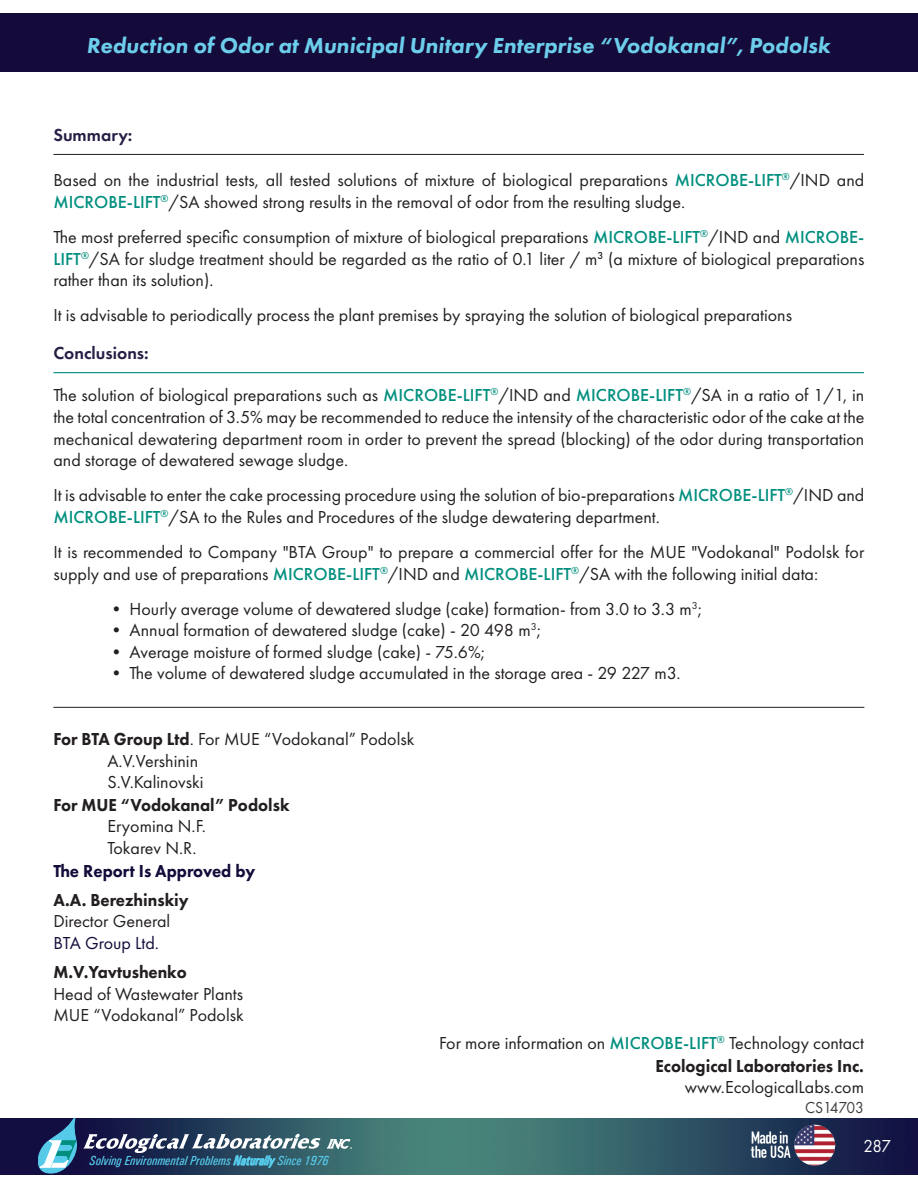
<style>
.page{position:relative;width:918px;height:1188px;background:#fff}
.page>*{position:absolute;margin:0;border:0;box-sizing:border-box;transform-origin:0 0}
.t1{font:italic 800 22.5px "Futura PT";color:#6cceeb}
.t2{font:18px/21.6px "Futura PT";color:#231f20}
.t3{font:800 18px "Futura PT";color:#231f20;scale:.94 1}
.t4{font:800 18px "Futura PT";color:#140b3a;scale:.94 1}
.t5{font:600 18px "Futura PT";color:#271d45}
.t6{font:18px "Futura PT";color:#140b3a}
.t7{font:18px "Futura PT";color:#fff;scale:.94 1}
.t8{font:16.5px "Futura PT";letter-spacing:-.025em;color:#3e3e3f;scale:.94 1}
.t9{font:italic 500 condensed 13.2px "Univers";color:#55cae9}
.s1{font-weight:500;color:#008f7e}
.s2{font-weight:800}
</style>
<div class="page">
<img style="left:0;top:1118px;width:918px;height:56px">
<svg style="left:327px;top:1139px;width:25px;height:10px"></svg>
<svg style="left:38px;top:1118px;width:283px;height:57px;background:#3c5571"></svg>
<img style="left:748px;top:1123px;width:90px;height:47px">
<div style="left:0;top:14px;width:918px;height:58px;background:#140b3a"></div>
<hr style="left:53px;top:372px;width:811px;height:1px;background:#008f7e">
<hr style="left:53px;top:707px;width:811px;height:1px;background:#231f20">
<hr style="left:53px;top:154px;width:811px;height:1px;background:#231f20">
<p class="t1" style="left:87px;top:32px;width:745px">Reduction of Odor at Municipal Unitary Enterprise “Vodokanal”, Podolsk</p>
<p class="t5" style="left:53px;top:124px;width:81px">Summary:</p>
<p class="t2" style="left:53px;top:169px;width:812px">Based on the industrial tests, all tested solutions of mixture of biological preparations <span class="s1">MICROBE-LIFT</span><sup>®</sup>/IND and<br><span class="s1">MICROBE-LIFT</span><sup>®</sup>/SA showed strong results in the removal of odor from the resulting sludge.</p>
<p class="t2" style="left:53px;top:226px;width:812px;text-align:justify">The most preferred specific consumption of mixture of biological preparations <span class="s1">MICROBE-LIFT</span><sup>®</sup>/IND and <span class="s1">MICROBE-LIFT</span><sup>®</sup>/SA for sludge treatment should be regarded as the ratio of 0.1 liter / m<sup>3</sup> (a mixture of biological preparations rather than its solution).</p>
<p class="t2" style="left:53px;top:304px;width:740px">It is advisable to periodically process the plant premises by spraying the solution of biological preparations</p>
<p class="t5" style="left:53px;top:342px;width:97px">Conclusions:</p>
<p class="t2" style="left:53px;top:385px;width:813px;text-align:justify">The solution of biological preparations such as <span class="s1">MICROBE-LIFT</span><sup>®</sup>/IND and <span class="s1">MICROBE-LIFT</span><sup>®</sup>/SA in a ratio of 1/1, in the total concentration of 3.5% may be recommended to reduce the intensity of the characteristic odor of the cake at the mechanical dewatering department room in order to prevent the spread (blocking) of the odor during transportation and storage of dewatered sewage sludge.</p>
<p class="t2" style="left:53px;top:484px;width:812px">It is advisable to enter the cake processing procedure using the solution of bio-preparations <span class="s1">MICROBE-LIFT</span><sup>®</sup>/IND and<br><span class="s1">MICROBE-LIFT</span><sup>®</sup>/SA to the Rules and Procedures of the sludge dewatering department.</p>
<p class="t2" style="left:53px;top:541px;width:812px">It is recommended to Company "BTA Group" to prepare a commercial offer for the MUE "Vodokanal" Podolsk for supply and use of preparations <span class="s1">MICROBE-LIFT</span><sup>®</sup>/IND and <span class="s1">MICROBE-LIFT</span><sup>®</sup>/SA with the following initial data:</p>
<p class="t2" style="left:107px;top:598px;width:596px">• Hourly average volume of dewatered sludge (cake) formation- from 3.0 to 3.3 m<sup>3</sup>;</p>
<p class="t2" style="left:107px;top:619px;width:435px">• Annual formation of dewatered sludge (cake) - 20 498 m<sup>3</sup>;</p>
<p class="t2" style="left:107px;top:641px;width:379px">• Average moisture of formed sludge (cake) - 75.6%;</p>
<p class="t2" style="left:107px;top:663px;width:575px">• The volume of dewatered sludge accumulated in the storage area - 29 227 m3.</p>
<p class="t2" style="left:107px;top:728px;width:309px;text-indent:-54px"><span class="s2">For BTA Group Ltd</span>. For MUE “Vodokanal” Podolsk<br>A.V.Vershinin<br>S.V.Kalinovski</p>
<p class="t3" style="left:53px;top:794px;width:253px">For MUE “Vodokanal” Podolsk</p>
<p class="t2" style="left:107px;top:816px;width:100px">Eryomina N.F.<br>Tokarev N.R.</p>
<p class="t4" style="left:53px;top:859px;width:217px">The Report Is Approved by</p>
<p class="t3" style="left:53px;top:889px;width:146px">A.A. Berezhinskiy</p>
<p class="t2" style="left:53px;top:911px;width:118px">Director General</p>
<p class="t6" style="left:53px;top:932px;width:107px">BTA Group Ltd.</p>
<p class="t3" style="left:53px;top:961px;width:143px">M.V.Yavtushenko</p>
<p class="t2" style="left:53px;top:983px;width:192px">Head of Wastewater Plants<br>MUE “Vodokanal” Podolsk</p>
<p class="t9" style="left:90px;top:1153px;width:241px">Solving Environmental Problems Naturally Since 1976</p>
<p class="t2" style="left:439px;top:1032px;width:426px;line-height:22.5px;text-align:right">For more information on <span class="s1">MICROBE-LIFT</span><sup>®</sup> Technology contact<br><span class="s2">Ecological Laboratories Inc.</span></p>
<p class="t2" style="left:685px;top:1076px;width:181px">www.EcologicalLabs.com</p>
<p class="t8" style="left:805px;top:1098px;width:64px">CS14703</p>
<p class="t7" style="left:864px;top:1135px;width:31px">287</p>
</div>
